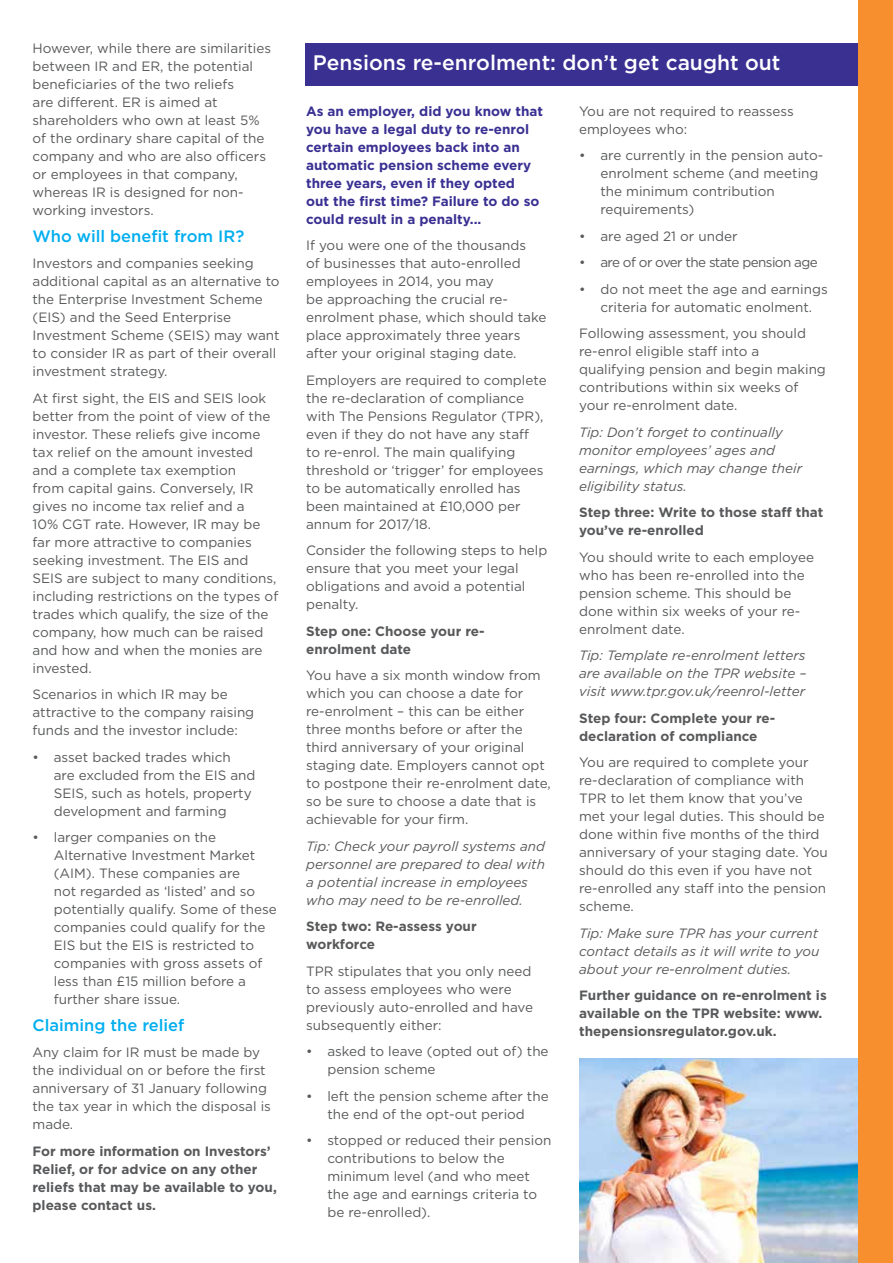
<style>
.page{position:relative;width:893px;height:1263px;background:#fff}
.page>*{position:absolute;margin:0;border:0;box-sizing:border-box;transform-origin:0 0}
.t1{font:500 21px "Gotham";color:#fff}
.t2{font:500 16.5px "Gotham";color:#00aeef}
.t3{font:13.5px/18px "Gotham";color:#58595b}
.t4{font:italic 13.5px/18px "Gotham";color:#58595b}
.t5{font:700 13.5px/18px "Gotham";color:#58595b}
.t6{font:700 13.5px/18px "Gotham";color:#393092}
.t7{font:13.5px "Gotham";letter-spacing:-.045em;color:#58595b}
</style>
<div class="page">
<div style="left:306px;top:43px;width:554px;height:42px;background:#393092"></div>
<img style="left:579px;top:1059px;width:280px;height:204px">
<div style="left:859px;top:0;width:34px;height:1263px;background:#f78f2f"></div>
<p class="t3" style="left:33px;top:39px;width:240px">However, while there are similarities between IR and ER, the potential beneficiaries of the two reliefs<br>are different. ER is aimed at shareholders who own at least 5% of the ordinary share capital of the company and who are also officers or employees in that company, whereas IR is designed for non&shy;working investors.</p>
<p class="t2" style="left:33px;top:225px;width:213px">Who will benefit from IR?</p>
<p class="t3" style="left:33px;top:254px;width:249px">Investors and companies seeking additional capital as an alternative to the Enterprise Investment Scheme (EIS) and the Seed Enterprise Investment Scheme (SEIS) may want to consider IR as part of their overall investment strategy.</p>
<p class="t3" style="left:33px;top:389px;width:247px">At first sight, the EIS and SEIS look better from the point of view of the investor. These reliefs give income tax relief on the amount invested and a complete tax exemption<br>from capital gains. Conversely, IR gives no income tax relief and a<br>10% CGT rate. However, IR may be far more attractive to companies seeking investment. The EIS and<br>SEIS are subject to many conditions, including restrictions on the types of trades which qualify, the size of the company, how much can be raised and how and when the monies are invested.</p>
<p class="t3" style="left:33px;top:685px;width:223px">Scenarios in which IR may be attractive to the company raising funds and the investor include:</p>
<p class="t3" style="left:54px;top:748px;width:203px;text-indent:-21px">• asset backed trades which<br>are excluded from the EIS and<br>SEIS, such as hotels, property development and farming</p>
<p class="t3" style="left:54px;top:828px;width:224px;text-indent:-21px">• larger companies on the<br>Alternative Investment Market (AIM). These companies are<br>not regarded as ‘listed’ and so potentially qualify. Some of these companies could qualify for the<br>EIS but the EIS is restricted to companies with gross assets of less than £15 million before a further share issue.</p>
<p class="t2" style="left:33px;top:1014px;width:153px">Claiming the relief</p>
<p class="t3" style="left:33px;top:1043px;width:240px">Any claim for IR must be made by the individual on or before the first anniversary of 31 January following the tax year in which the disposal is made.</p>
<p class="t5" style="left:33px;top:1142px;width:246px">For more information on Investors’<br>Relief, or for advice on any other reliefs that may be available to you, please contact us.</p>
<h1 class="t1" style="left:313px;top:49px;width:469px">Pensions re-enrolment: don’t get caught out</h1>
<p class="t6" style="left:306px;top:102px;width:238px">As an employer, did you know that you have a legal duty to re-enrol certain employees back into an automatic pension scheme every three years, even if they opted<br>out the first time? Failure to do so could result in a penalty...</p>
<p class="t3" style="left:306px;top:236px;width:242px">If you were one of the thousands<br>of businesses that auto-enrolled employees in 2014, you may<br>be approaching the crucial re&shy;enrolment phase, which should take place approximately three years after your original staging date.</p>
<p class="t3" style="left:306px;top:371px;width:242px">Employers are required to complete the re-declaration of compliance with The Pensions Regulator (TPR), even if they do not have any staff<br>to re-enrol. The main qualifying threshold or ‘trigger’ for employees to be automatically enrolled has been maintained at £10,000 per annum for 2017/18.</p>
<p class="t3" style="left:306px;top:541px;width:243px">Consider the following steps to help ensure that you meet your legal obligations and avoid a potential penalty.</p>
<p class="t5" style="left:306px;top:622px;width:180px">Step one: Choose your re&shy;enrolment date</p>
<p class="t3" style="left:306px;top:666px;width:246px">You have a six month window from which you can choose a date for re-enrolment – this can be either three months before or after the third anniversary of your original staging date. Employers cannot opt to postpone their re-enrolment date, so be sure to choose a date that is achievable for your firm.</p>
<p class="t4" style="left:306px;top:837px;width:240px">Tip: Check your payroll systems and personnel are prepared to deal with a potential increase in employees who may need to be re-enrolled.</p>
<p class="t5" style="left:306px;top:917px;width:172px">Step two: Re-assess your workforce</p>
<p class="t3" style="left:306px;top:962px;width:229px">TPR stipulates that you only need to assess employees who were previously auto-enrolled and have subsequently either:</p>
<p class="t3" style="left:327px;top:1042px;width:223px;text-indent:-21px">• asked to leave (opted out of) the pension scheme</p>
<p class="t3" style="left:306px;top:1087px;width:244px;text-align:center">• left the pension scheme after the the end of the opt-out period</p>
<p class="t3" style="left:327px;top:1131px;width:226px;text-indent:-21px">• stopped or reduced their pension contributions to below the minimum level (and who meet the age and earnings criteria to be re-enrolled).</p>
<p class="t3" style="left:579px;top:102px;width:216px">You are not required to reassess employees who:</p>
<p class="t3" style="left:600px;top:146px;width:225px;text-indent:-21px">• are currently in the pension auto&shy;enrolment scheme (and meeting the minimum contribution requirements)</p>
<p class="t3" style="left:579px;top:226px;width:160px">• are aged 21 or under</p>
<p class="t7" style="left:579px;top:254px;width:240px">• are of or over the state pension age</p>
<p class="t3" style="left:579px;top:279px;width:250px;text-align:center">• do not meet the age and earnings criteria for automatic enolment.</p>
<p class="t3" style="left:579px;top:324px;width:248px">Following assessment, you should re-enrol eligible staff into a qualifying pension and begin making contributions within six weeks of your re-enrolment date.</p>
<p class="t4" style="left:579px;top:422px;width:224px">Tip: Don’t forget to continually monitor employees’ ages and earnings, which may change their eligibility status.</p>
<p class="t5" style="left:579px;top:503px;width:246px">Step three: Write to those staff that you’ve re-enrolled</p>
<p class="t3" style="left:579px;top:547px;width:236px">You should write to each employee who has been re-enrolled into the pension scheme. This should be done within six weeks of your re&shy;enrolment date.</p>
<p class="t4" style="left:579px;top:646px;width:229px;text-align:justify">Tip: Template re-enrolment letters are available on the TPR website – visit www.tpr.gov.uk/reenrol-letter</p>
<p class="t5" style="left:579px;top:709px;width:198px">Step four: Complete your re&shy;declaration of compliance</p>
<p class="t3" style="left:579px;top:753px;width:250px">You are required to complete your re-declaration of compliance with<br>TPR to let them know that you’ve met your legal duties. This should be done within five months of the third anniversary of your staging date. You should do this even if you have not re-enrolled any staff into the pension scheme.</p>
<p class="t4" style="left:579px;top:923px;width:242px;text-align:justify">Tip: Make sure TPR has your current contact details as it will write to you about your re-enrolment duties.</p>
<p class="t5" style="left:579px;top:986px;width:249px">Further guidance on re-enrolment is available on the TPR website: www. thepensionsregulator.gov.uk.</p>
</div>
